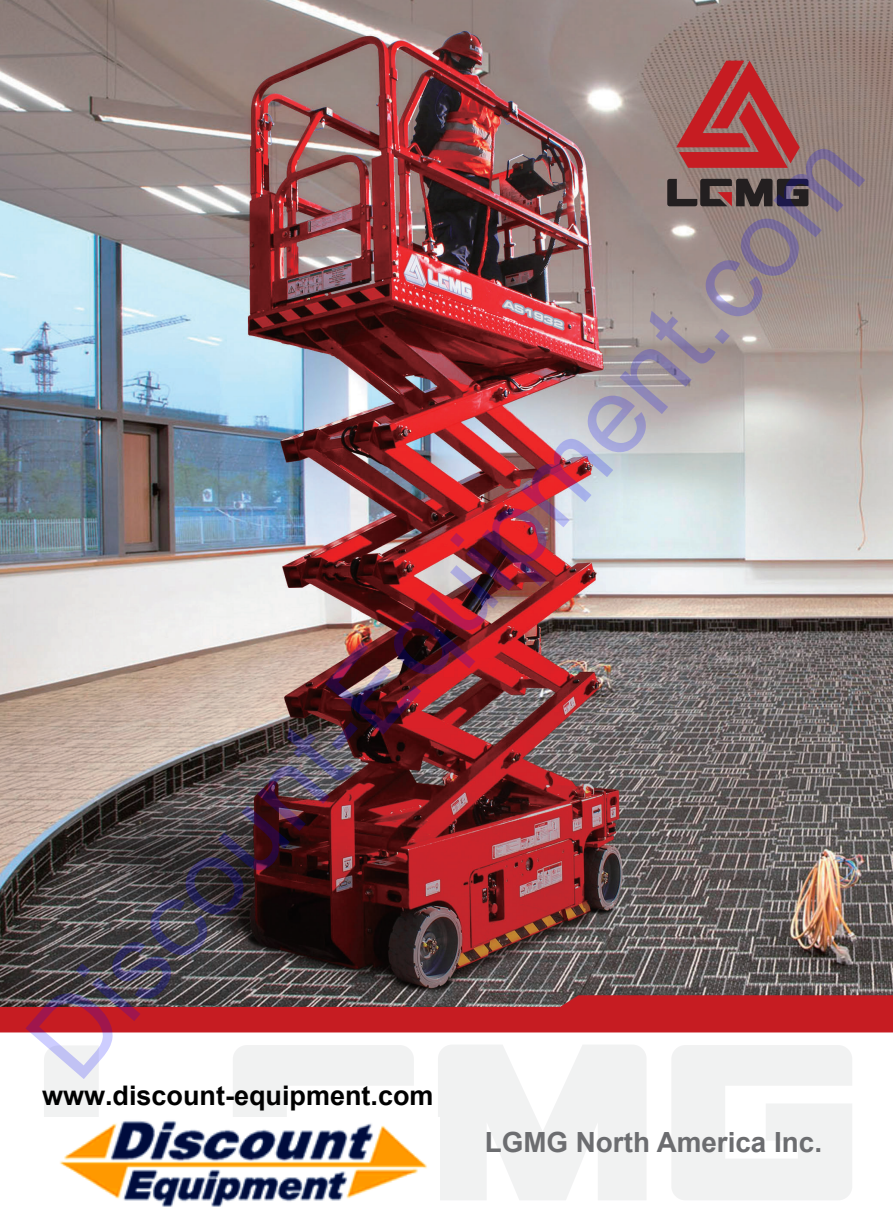
<style>
.page{position:relative;width:893px;height:1212px;background:#fff}
.page>*{position:absolute;margin:0;border:0;box-sizing:border-box;transform-origin:0 0}
.t1{font:108px "Arial";color:rgb(0 0 255/.2)}
.t2{font:700 27.75px "Arial";color:#6c6d70}
.t3{font:700 27px "Arial";color:#000}
</style>
<div class="page">
<img style="left:0;top:0;width:893px;height:995px">
<svg style="left:0;top:995px;width:893px;height:37px"></svg>
<svg style="left:676px;top:61px;width:124px;height:107px"></svg>
<svg style="left:667px;top:179px;width:141px;height:27px"></svg>
<svg style="left:672px;top:1045px;width:180px;height:155px"></svg>
<div style="left:44px;top:1046px;width:55px;height:71px;background:#f1f2f2"></div>
<svg style="left:438px;top:1045px;width:208px;height:155px"></svg>
<svg style="left:233px;top:1045px;width:181px;height:72px"></svg>
<img style="left:60px;top:1118px;width:380px;height:89px">
<h1 class="t1" style="left:-6px;top:1012px;width:1208px;rotate:-49deg">Discount-Equipment.com</h1>
<p class="t3" style="left:42px;top:1076px;width:393px">www.discount-equipment.com</p>
<p class="t2" style="left:485px;top:1124px;width:339px">LGMG North America Inc.</p>
</div>
